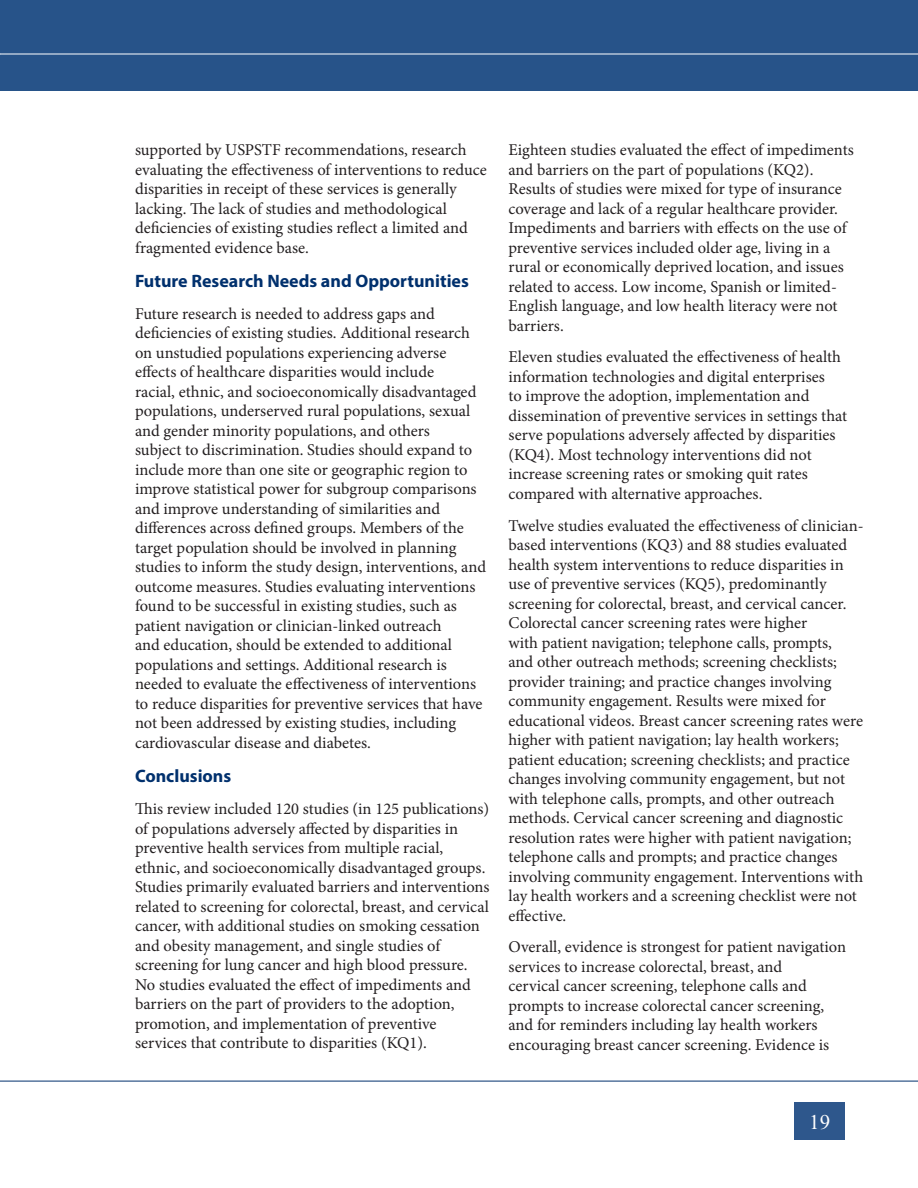
<style>
.page{position:relative;width:918px;height:1188px;background:#fff}
.page>*{position:absolute;margin:0;border:0;box-sizing:border-box;transform-origin:0 0}
.t1{font:21px "Times New Roman";color:#fff}
.Head_Level_2{font:700 18px "Myriad Pro";color:#00306d}
.Text{font:16.5px/19.5px "Minion Pro";color:#231f20}
</style>
<div class="page">
<hr style="left:0;top:1081px;width:918px;height:1px;background:#00306d">
<div style="left:795px;top:1102px;width:50px;height:38px;background:#2e578c"></div>
<div style="left:0;top:0;width:918px;height:91px;background:#275389"></div>
<hr style="left:0;top:54px;width:918px;height:1px;background:#fff">
<p class="Text" style="left:135px;top:140px;width:353px">supported by USPSTF recommendations, research evaluating the effectiveness of interventions to reduce disparities in receipt of these services is generally lacking. The lack of studies and methodological deficiencies of existing studies reflect a limited and fragmented evidence base.</p>
<p class="Head_Level_2" style="left:135px;top:269px;width:335px">Future Research Needs and Opportunities</p>
<p class="Text" style="left:135px;top:304px;width:353px">Future research is needed to address gaps and deficiencies of existing studies. Additional research on unstudied populations experiencing adverse effects of healthcare disparities would include<br>racial, ethnic, and socioeconomically disadvantaged populations, underserved rural populations, sexual and gender minority populations, and others<br>subject to discrimination. Studies should expand to include more than one site or geographic region to improve statistical power for subgroup comparisons and improve understanding of similarities and differences across defined groups. Members of the target population should be involved in planning studies to inform the study design, interventions, and outcome measures. Studies evaluating interventions found to be successful in existing studies, such as patient navigation or clinician-linked outreach<br>and education, should be extended to additional populations and settings. Additional research is needed to evaluate the effectiveness of interventions to reduce disparities for preventive services that have not been addressed by existing studies, including cardiovascular disease and diabetes.</p>
<p class="Head_Level_2" style="left:135px;top:765px;width:98px">Conclusions</p>
<p class="Text" style="left:135px;top:799px;width:356px">This review included 120 studies (in 125 publications) of populations adversely affected by disparities in preventive health services from multiple racial, ethnic, and socioeconomically disadvantaged groups.<br>Studies primarily evaluated barriers and interventions related to screening for colorectal, breast, and cervical cancer, with additional studies on smoking cessation and obesity management, and single studies of screening for lung cancer and high blood pressure.<br>No studies evaluated the effect of impediments and barriers on the part of providers to the adoption, promotion, and implementation of preventive services that contribute to disparities (KQ1).</p>
<p class="Text" style="left:508px;top:140px;width:347px">Eighteen studies evaluated the effect of impediments and barriers on the part of populations (KQ2).<br>Results of studies were mixed for type of insurance coverage and lack of a regular healthcare provider.<br>Impediments and barriers with effects on the use of preventive services included older age, living in a rural or economically deprived location, and issues related to access. Low income, Spanish or limited-English language, and low health literacy were not barriers.</p>
<p class="Text" style="left:508px;top:347px;width:340px">Eleven studies evaluated the effectiveness of health information technologies and digital enterprises<br>to improve the adoption, implementation and dissemination of preventive services in settings that serve populations adversely affected by disparities (KQ4). Most technology interventions did not increase screening rates or smoking quit rates compared with alternative approaches.</p>
<p class="Text" style="left:508px;top:516px;width:357px">Twelve studies evaluated the effectiveness of clinician&shy;based interventions (KQ3) and 88 studies evaluated health system interventions to reduce disparities in use of preventive services (KQ5), predominantly screening for colorectal, breast, and cervical cancer.<br>Colorectal cancer screening rates were higher<br>with patient navigation; telephone calls, prompts,<br>and other outreach methods; screening checklists; provider training; and practice changes involving community engagement. Results were mixed for educational videos. Breast cancer screening rates were higher with patient navigation; lay health workers; patient education; screening checklists; and practice changes involving community engagement, but not with telephone calls, prompts, and other outreach methods. Cervical cancer screening and diagnostic resolution rates were higher with patient navigation; telephone calls and prompts; and practice changes involving community engagement. Interventions with lay health workers and a screening checklist were not effective.</p>
<p class="Text" style="left:508px;top:937px;width:339px">Overall, evidence is strongest for patient navigation services to increase colorectal, breast, and<br>cervical cancer screening, telephone calls and prompts to increase colorectal cancer screening, and for reminders including lay health workers encouraging breast cancer screening. Evidence is</p>
<p class="t1" style="left:809px;top:1111px;width:22px">19</p>
</div>
